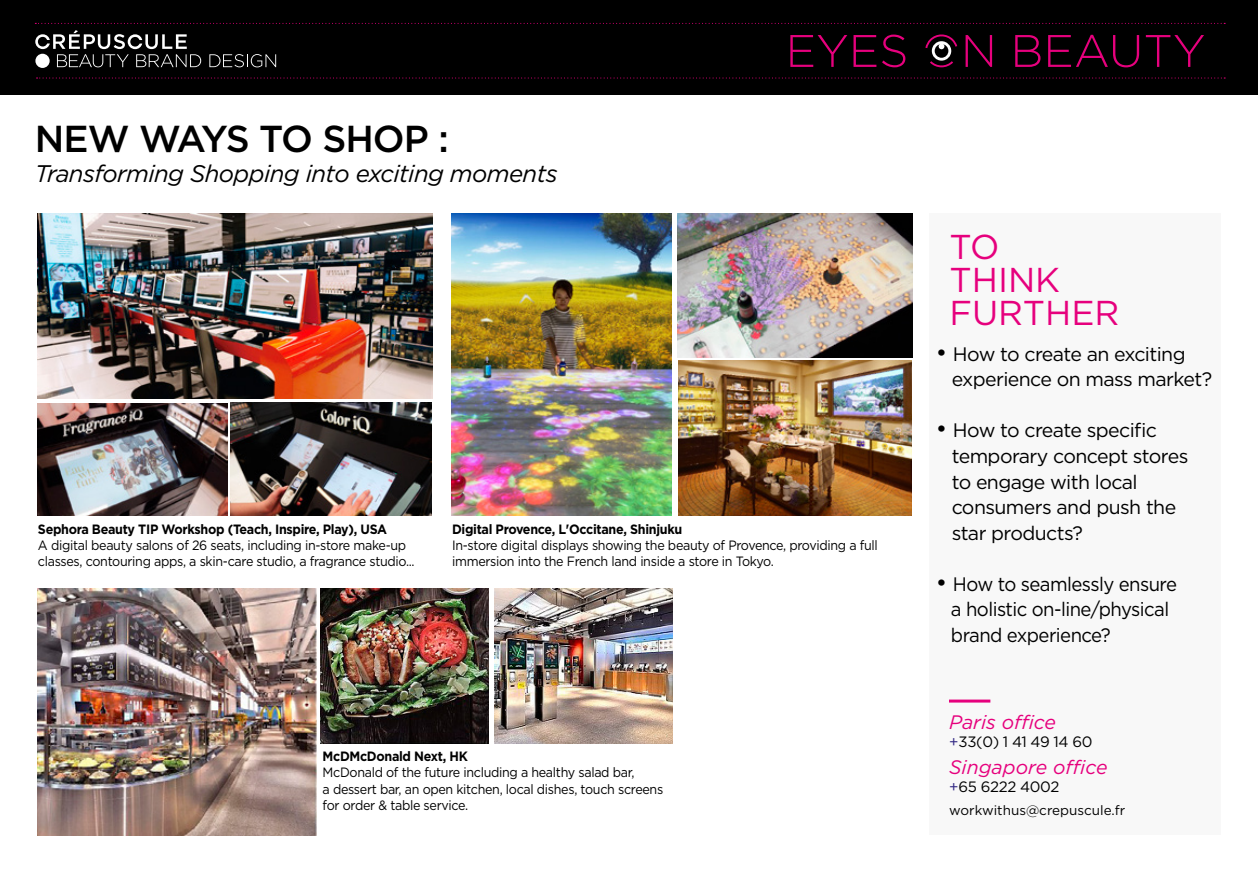
<style>
.page{position:relative;width:1258px;height:888px;background:#fff}
.page>*{position:absolute;margin:0;border:0;box-sizing:border-box;transform-origin:0 0}
.t1{font:500 37.5px "Gotham";letter-spacing:-.025em;color:#000}
.t2{font:34.5px/33px "Gotham";color:#e6007d}
.t3{font:italic 24px "Gotham";letter-spacing:-.025em;color:#000}
.t4{font:19.5px/25.5px "Gotham";letter-spacing:-.03em;color:#000}
.t5{font:19.5px/25.5px "Gotham";letter-spacing:-.03em;color:#000;scale:.95 1}
.t6{font:italic 19.5px "Gotham";color:#e6007d}
.t7{font:15px "Gotham";letter-spacing:-.025em;color:#000}
.t8{font:13.5px/16.2px "Gotham";letter-spacing:-.025em;color:#000;scale:.93 1}
.t9{font:700 13.5px "Gotham";letter-spacing:-.025em;color:#000;scale:.93 1}
.t10{font:13.5px "Gotham";color:#000}
.s1{font-size:24px}
.s2{color:#312783}
</style>
<div class="page">
<div style="left:929px;top:213px;width:292px;height:621px;background:#f8f8f8"></div>
<div style="left:0;top:0;width:1258px;height:95px;background:#000"></div>
<svg style="left:209px;top:54px;width:67px;height:13px"></svg>
<svg style="left:35px;top:30px;width:166px;height:37px"></svg>
<div style="left:35px;top:54px;width:15px;height:14px;background:#fff;border-radius:50%"></div>
<svg style="left:37px;top:77px;width:1188px;height:2px"></svg>
<svg style="left:35px;top:23px;width:1190px;height:1px"></svg>
<svg style="left:790px;top:35px;width:57px;height:32px"></svg>
<svg style="left:853px;top:35px;width:23px;height:32px"></svg>
<svg style="left:882px;top:35px;width:23px;height:32px"></svg>
<svg style="left:965px;top:35px;width:27px;height:32px"></svg>
<svg style="left:1015px;top:35px;width:25px;height:32px"></svg>
<svg style="left:1048px;top:35px;width:91px;height:32px"></svg>
<svg style="left:1146px;top:35px;width:58px;height:32px"></svg>
<svg style="left:932px;top:41px;width:19px;height:20px"></svg>
<div style="left:935px;top:44px;width:13px;height:14px;background:#000;border-radius:50%"></div>
<svg style="left:930px;top:61px;width:23px;height:6px"></svg>
<svg style="left:925px;top:34px;width:32px;height:15px"></svg>
<img style="left:38px;top:403px;width:189px;height:113px">
<img style="left:231px;top:402px;width:200px;height:114px">
<img style="left:38px;top:588px;width:278px;height:248px">
<img style="left:320px;top:588px;width:169px;height:156px">
<img style="left:494px;top:588px;width:178px;height:156px">
<img style="left:38px;top:213px;width:394px;height:186px">
<img style="left:678px;top:360px;width:233px;height:155px">
<img style="left:451px;top:213px;width:220px;height:303px">
<img style="left:678px;top:213px;width:234px;height:144px">
<hr style="left:949px;top:699px;width:41px;height:3px;background:#e6007d">
<h1 class="t1" style="left:35px;top:116px;width:415px">NEW WAYS TO SHOP :</h1>
<h3 class="t3" style="left:35px;top:159px;width:524px">Transforming Shopping into exciting moments</h3>
<p class="t9" style="left:38px;top:520px;width:377px">Sephora Beauty TIP Workshop (Teach, Inspire, Play), USA</p>
<p class="t8" style="left:38px;top:537px;width:407px">A digital beauty salons of 26 seats, including in-store make-up classes, contouring apps, a skin-care studio, a fragrance studio...</p>
<p class="t9" style="left:452px;top:520px;width:249px">Digital Provence, L'Occitane, Shinjuku</p>
<p class="t8" style="left:452px;top:537px;width:459px">In-store digital displays showing the beauty of Provence, providing a full immersion into the French land inside a store in Tokyo.</p>
<p class="t9" style="left:323px;top:747px;width:158px">McDMcDonald Next, HK</p>
<p class="t8" style="left:323px;top:764px;width:368px">McDonald of the future including a healthy salad bar,<br>a dessert bar, an open kitchen, local dishes, touch screens for order &amp; table service.</p>
<h2 class="t2" style="left:949px;top:230px;width:172px">TO<br>THINK<br>FURTHER</h2>
<h3 class="t4" style="left:952px;top:341px;width:262px;text-indent:-16px"><span class="s1">•</span> How to create an exciting experience on mass market?</h3>
<h3 class="t4" style="left:952px;top:418px;width:238px;text-indent:-16px"><span class="s1">•</span> How to create specific temporary concept stores to engage with local consumers and push the star products?</h3>
<h3 class="t5" style="left:951px;top:571px;width:240px;text-indent:-15px"><span class="s1">•</span> How to seamlessly ensure a holistic on-line/physical brand experience?</h3>
<h3 class="t6" style="left:949px;top:710px;width:108px">Paris office</h3>
<p class="t7" style="left:949px;top:733px;width:145px"><span class="s2">+</span>33(0) 1 41 49 14 60</p>
<h3 class="t6" style="left:949px;top:755px;width:160px">Singapore office</h3>
<p class="t7" style="left:949px;top:778px;width:112px"><span class="s2">+</span>65 6222 4002</p>
<p class="t10" style="left:949px;top:802px;width:177px">workwithus@crepuscule.fr</p>
</div>
